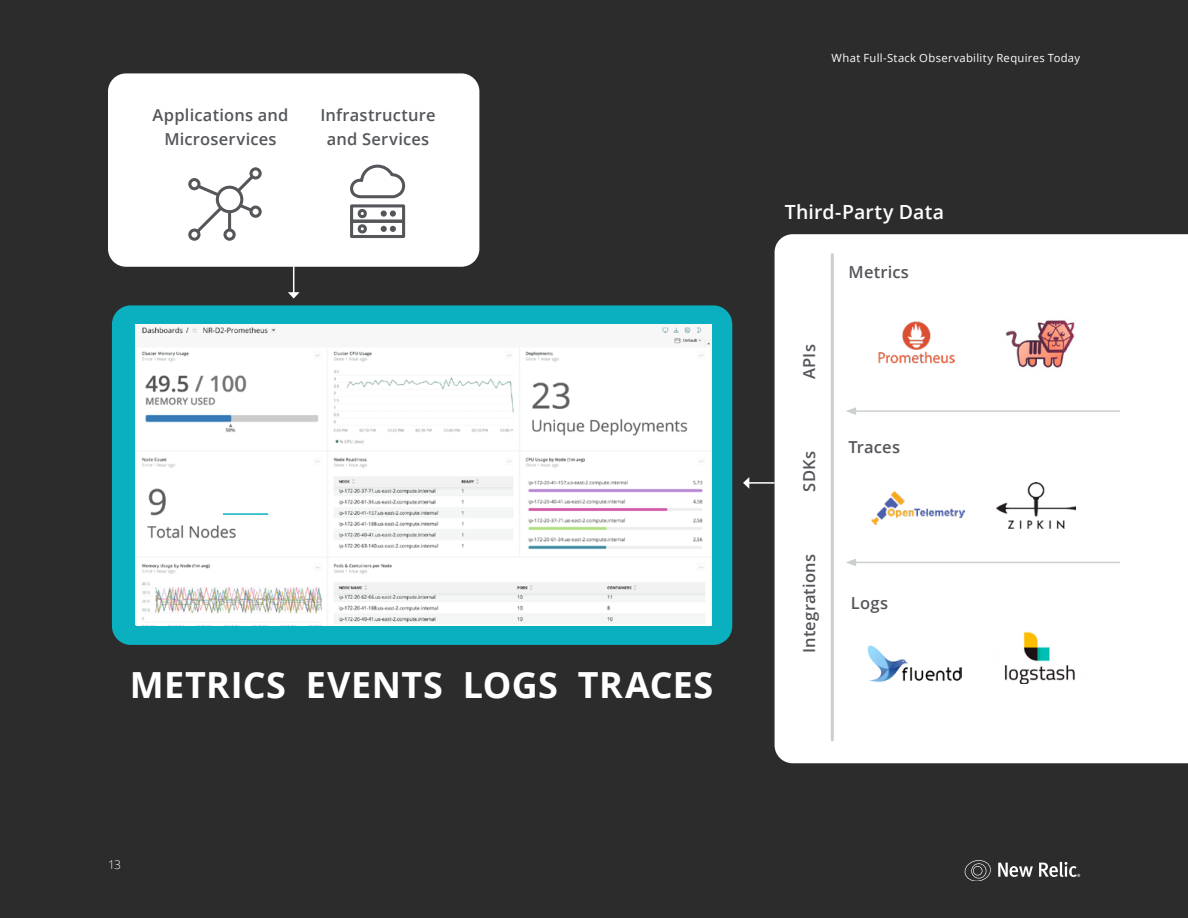
<style>
.page{position:relative;width:1188px;height:918px;background:#2c2c2c}
.page>*{position:absolute;margin:0;border:0;box-sizing:border-box;transform-origin:0 0}
.t1{font:700 36px "Open Sans";letter-spacing:.01em;color:#fff}
.t2{font:600 19.5px "Open Sans";letter-spacing:.005em;color:#fff}
.t3{font:600 16.5px/24px "Open Sans";letter-spacing:.01em;color:#54565a;text-align:center}
.t4{font:300 12px "Open Sans";color:#fff}
.t5{font:11.25px "Open Sans";letter-spacing:.03em;color:#fff}
</style>
<div class="page">
<svg style="left:998px;top:863px;width:35px;height:14px"></svg>
<svg style="left:1039px;top:862px;width:41px;height:15px"></svg>
<svg style="left:965px;top:860px;width:26px;height:21px"></svg>
<div style="left:112px;top:305px;width:620px;height:340px;background:#0ab0bf;border-radius:19px"></div>
<img style="left:135px;top:324px;width:576px;height:302px">
<hr style="left:223px;top:513px;width:45px;height:2px;background:#0ab0bf">
<hr style="left:293px;top:253px;width:1px;height:40px;background:#fff">
<svg style="left:288px;top:292px;width:12px;height:7px"></svg>
<hr style="left:749px;top:482px;width:26px;height:2px;background:#fff">
<svg style="left:743px;top:477px;width:6px;height:12px"></svg>
<svg style="left:775px;top:234px;width:413px;height:529px"></svg>
<img style="left:878px;top:316px;width:77px;height:50px">
<img style="left:1004px;top:308px;width:72px;height:68px">
<img style="left:997px;top:482px;width:79px;height:47px">
<img style="left:872px;top:492px;width:92px;height:33px">
<img style="left:866px;top:644px;width:96px;height:39px">
<img style="left:992px;top:632px;width:95px;height:52px">
<div style="left:831px;top:253px;width:3px;height:488px;border:2px solid #cbcfcf"></div>
<div style="left:108px;top:73px;width:371px;height:194px;background:#fff;border-radius:18px"></div>
<hr style="left:854px;top:410px;width:266px;height:2px;background:#cbcfcf">
<svg style="left:846px;top:407px;width:10px;height:8px"></svg>
<hr style="left:854px;top:562px;width:266px;height:1px;background:#cbcfcf">
<svg style="left:846px;top:559px;width:10px;height:7px"></svg>
<div style="left:216px;top:186px;width:27px;height:27px;border:3px solid #54565a;border-radius:50%"></div>
<div style="left:188px;top:178px;width:13px;height:12px;border:3px solid #54565a;border-radius:50%"></div>
<div style="left:249px;top:167px;width:13px;height:13px;border:3px solid #54565a;border-radius:50%"></div>
<div style="left:188px;top:229px;width:13px;height:12px;border:3px solid #54565a;border-radius:50%"></div>
<div style="left:223px;top:229px;width:13px;height:12px;border:3px solid #54565a;border-radius:50%"></div>
<svg style="left:234px;top:172px;width:23px;height:23px"></svg>
<svg style="left:193px;top:182px;width:32px;height:54px"></svg>
<svg style="left:236px;top:202px;width:19px;height:12px"></svg>
<hr style="left:228px;top:212px;width:3px;height:18px;background:#54565a">
<div style="left:249px;top:206px;width:13px;height:12px;border:3px solid #54565a;border-radius:50%"></div>
<svg style="left:350px;top:164px;width:56px;height:35px"></svg>
<div style="left:350px;top:204px;width:55px;height:19px;border:3px solid #54565a"></div>
<div style="left:350px;top:220px;width:55px;height:18px;border:3px solid #54565a"></div>
<div style="left:358px;top:209px;width:9px;height:9px;border:3px solid #54565a;border-radius:50%"></div>
<svg style="left:381px;top:211px;width:15px;height:6px"></svg>
<div style="left:358px;top:224px;width:9px;height:9px;border:3px solid #54565a;border-radius:50%"></div>
<svg style="left:381px;top:226px;width:15px;height:6px"></svg>
<p class="t3" style="left:153px;top:102px;width:137px">Applications and<br>Microservices</p>
<p class="t3" style="left:320px;top:102px;width:117px">Infrastructure and Services</p>
<h1 class="t1" style="left:130px;top:659px;width:585px">METRICS EVENTS LOGS TRACES</h1>
<p class="t4" style="left:108px;top:857px;width:15px">13</p>
<p class="t5" style="left:832px;top:50px;width:250px">What Full-Stack Observability Requires Today</p>
<p class="t2" style="left:785px;top:198px;width:161px">Third-Party Data</p>
<p class="t3" style="left:797px;top:379px;width:36px;rotate:-90deg">APIs</p>
<p class="t3" style="left:797px;top:492px;width:42px;rotate:-90deg">SDKs</p>
<p class="t3" style="left:797px;top:653px;width:100px;rotate:-90deg">Integrations</p>
<p class="t3" style="left:849px;top:260px;width:62px">Metrics</p>
<p class="t3" style="left:849px;top:434px;width:53px">Traces</p>
<p class="t3" style="left:851px;top:590px;width:39px">Logs</p>
</div>
